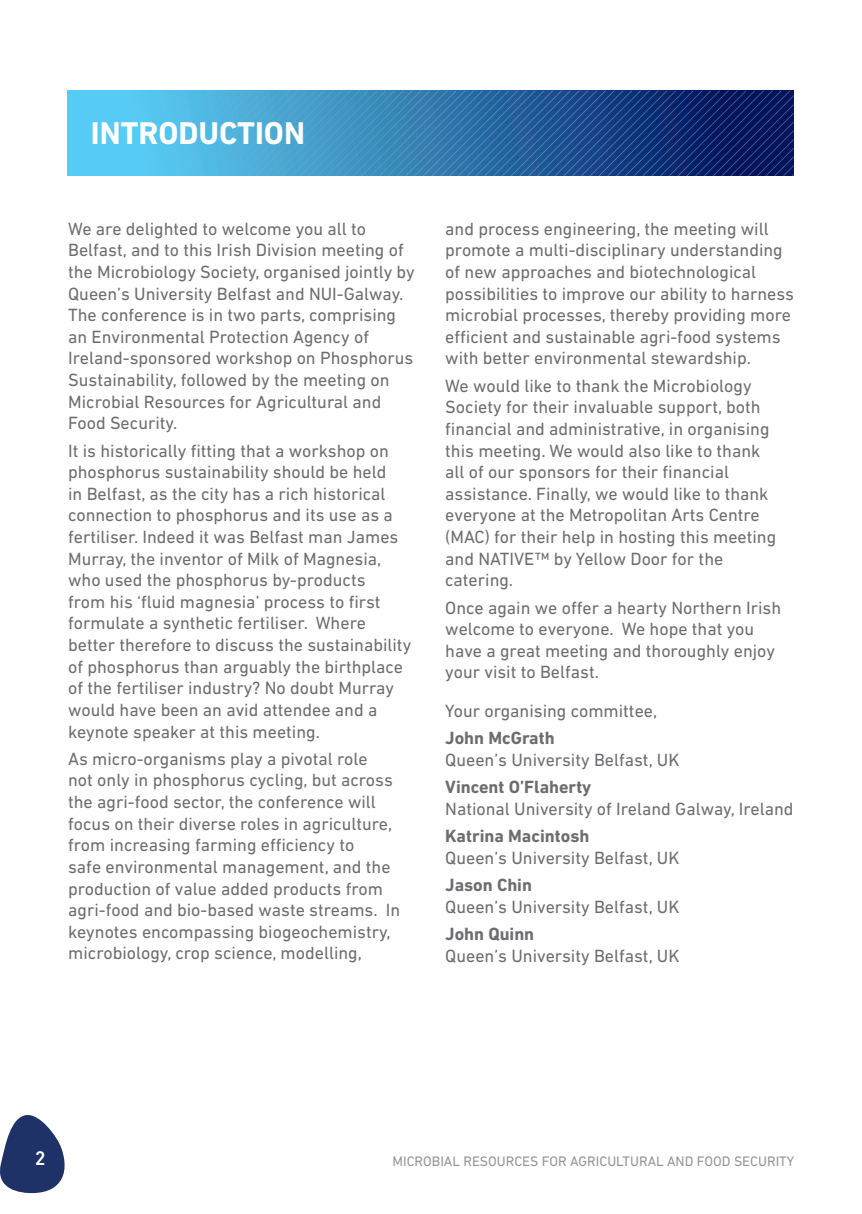
<style>
.page{position:relative;width:862px;height:1214px;background:#fff}
.page>*{position:absolute;margin:0;border:0;box-sizing:border-box;transform-origin:0 0}
.t1{font:700 103.6px "DIN Next LT Pro";color:#fff}
.HEADINGS{font:700 32px "DIN Next LT Pro";color:#fff}
.t2{font:500 20px "DIN Next LT Pro";color:#fff}
.BODY_DIN_9_10_8{font:18px/21.6px "DIN Next LT Pro";color:#6c6d70}
.t3{font:14px "DIN Next LT Pro";color:#939598}
.s1{font-weight:700}
</style>
<div class="page">
<svg style="left:0;top:1115px;width:65px;height:79px"></svg>
<svg style="left:68px;top:91px;width:726px;height:85px;background:#3379ae"></svg>
<p class="HEADINGS" style="left:91px;top:114px;width:216px">INTRODUCTION</p>
<p class="BODY_DIN_9_10_8" style="left:68px;top:217px;width:348px">We are delighted to welcome you all to Belfast, and to this Irish Division meeting of the Microbiology Society, organised jointly by Queen’s University Belfast and NUI-Galway.<br>The conference is in two parts, comprising an Environmental Protection Agency of Ireland-sponsored workshop on Phosphorus Sustainability, followed by the meeting on Microbial Resources for Agricultural and Food Security.</p>
<p class="BODY_DIN_9_10_8" style="left:68px;top:439px;width:345px">It is historically fitting that a workshop on phosphorus sustainability should be held<br>in Belfast, as the city has a rich historical connection to phosphorus and its use as a fertiliser. Indeed it was Belfast man James Murray, the inventor of Milk of Magnesia, who used the phosphorus by-products<br>from his ‘fluid magnesia’ process to first formulate a synthetic fertiliser. Where better therefore to discuss the sustainability of phosphorus than arguably the birthplace of the fertiliser industry? No doubt Murray would have been an avid attendee and a keynote speaker at this meeting.</p>
<p class="BODY_DIN_9_10_8" style="left:68px;top:747px;width:334px">As micro-organisms play a pivotal role<br>not only in phosphorus cycling, but across the agri-food sector, the conference will focus on their diverse roles in agriculture, from increasing farming efficiency to<br>safe environmental management, and the production of value added products from agri-food and bio-based waste streams. In keynotes encompassing biogeochemistry, microbiology, crop science, modelling,</p>
<p class="BODY_DIN_9_10_8" style="left:445px;top:217px;width:350px">and process engineering, the meeting will promote a multi-disciplinary understanding of new approaches and biotechnological possibilities to improve our ability to harness microbial processes, thereby providing more efficient and sustainable agri-food systems with better environmental stewardship.</p>
<p class="BODY_DIN_9_10_8" style="left:445px;top:374px;width:332px">We would like to thank the Microbiology Society for their invaluable support, both financial and administrative, in organising this meeting. We would also like to thank all of our sponsors for their financial assistance. Finally, we would like to thank everyone at the Metropolitan Arts Centre (MAC) for their help in hosting this meeting and NATIVE™ by Yellow Door for the catering.</p>
<p class="BODY_DIN_9_10_8" style="left:445px;top:596px;width:337px">Once again we offer a hearty Northern Irish welcome to everyone. We hope that you have a great meeting and thoroughly enjoy your visit to Belfast.</p>
<p class="BODY_DIN_9_10_8" style="left:445px;top:699px;width:213px">Your organising committee,</p>
<p class="BODY_DIN_9_10_8" style="left:445px;top:727px;width:236px"><span class="s1">John McGrath<br></span>Queen’s University Belfast, UK</p>
<p class="BODY_DIN_9_10_8" style="left:445px;top:776px;width:350px"><span class="s1">Vincent O’Flaherty<br></span>National University of Ireland Galway, Ireland</p>
<p class="BODY_DIN_9_10_8" style="left:445px;top:824px;width:236px"><span class="s1">Katrina Macintosh<br></span>Queen’s University Belfast, UK</p>
<p class="BODY_DIN_9_10_8" style="left:445px;top:873px;width:236px"><span class="s1">Jason Chin<br></span>Queen’s University Belfast, UK</p>
<p class="BODY_DIN_9_10_8" style="left:445px;top:922px;width:236px"><span class="s1">John Quinn<br></span>Queen’s University Belfast, UK</p>
<h1 class="t1" style="left:569px;top:581px;width:69px">&amp;</h1>
<p class="t2" style="left:35px;top:1146px;width:12px">2</p>
<p class="t3" style="left:392px;top:1153px;width:403px">MICROBIAL RESOURCES FOR AGRICULTURAL AND FOOD SECURITY</p>
</div>
